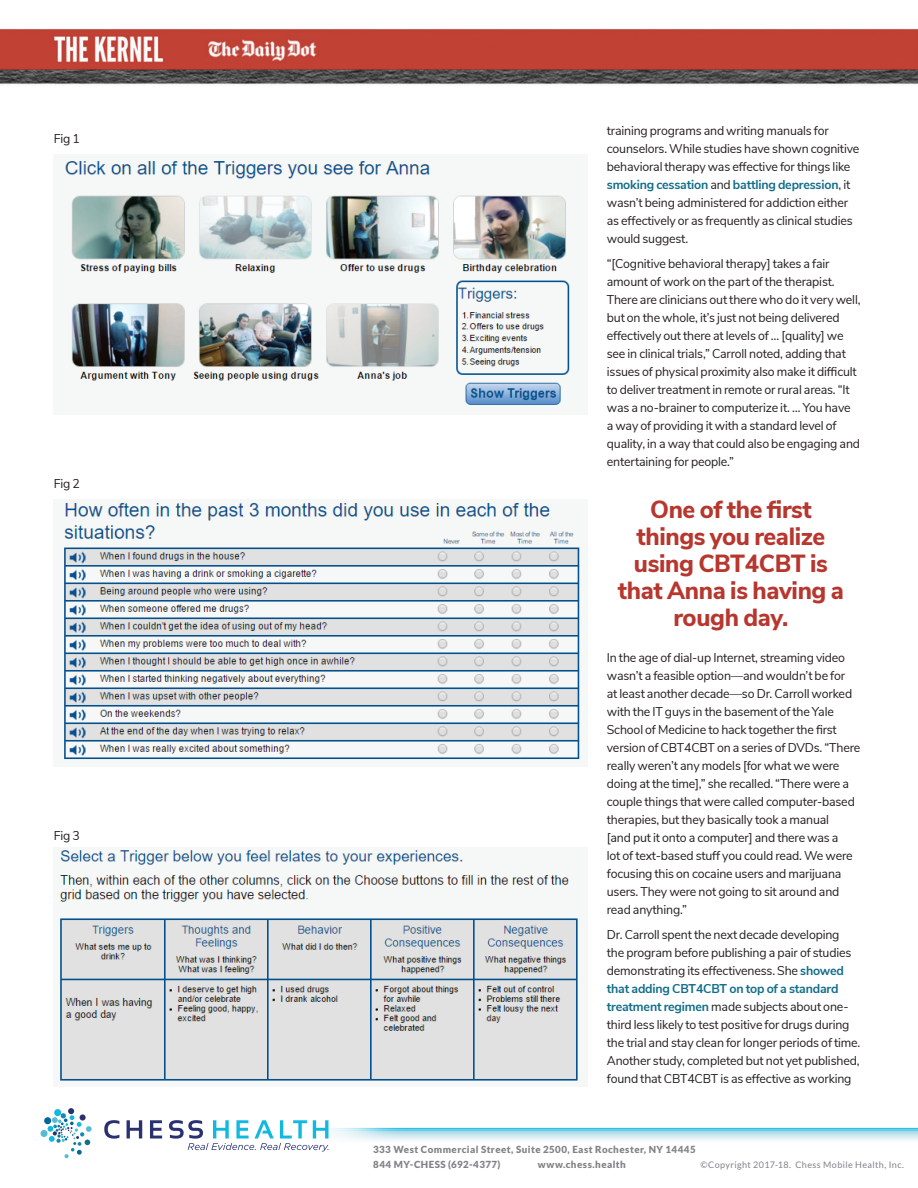
<style>
.page{position:relative;width:918px;height:1188px;background:#fff}
.page>*{position:absolute;margin:0;border:0;box-sizing:border-box;transform-origin:0 0}
.t1{font:800 24.75px/27px "Nunito Sans";letter-spacing:-.015em;color:#b7372e;text-align:center}
.t2{font:12.75px/18px "Nunito Sans";letter-spacing:-.015em;color:#231f20}
.t3{font:900 9.75px/14.5px "Lato";letter-spacing:.045em;color:#808285}
.t4{font:9px "Lato";letter-spacing:.045em;color:#808285}
.s1{font-weight:700;color:#126e8a}
</style>
<div class="page">
<svg style="left:410px;top:1131px;width:508px;height:10px;background:#d0e9f1"></svg>
<hr style="left:321px;top:1130px;width:597px;height:1px;background:#11b8df">
<hr style="left:321px;top:1128px;width:597px;height:1px;background:#11b8df">
<div style="left:0;top:1017px;width:410px;height:171px;background:#fff"></div>
<svg style="left:40px;top:1108px;width:309px;height:51px"></svg>
<img style="left:0;top:28px;width:918px;height:57px">
<img style="left:64px;top:161px;width:506px;height:244px">
<img style="left:64px;top:502px;width:516px;height:258px">
<img style="left:60px;top:850px;width:518px;height:231px">
<p class="t2" style="left:54px;top:129px;width:28px">Fig 1</p>
<p class="t2" style="left:54px;top:474px;width:28px">Fig 2</p>
<p class="t2" style="left:54px;top:826px;width:28px">Fig 3</p>
<p class="t2" style="left:607px;top:121px;width:254px">training programs and writing manuals for counselors. While studies have shown cognitive behavioral therapy was effective for things like <span class="s1">smoking cessation</span> and <span class="s1">battling depression</span>, it wasn’t being administered for addiction either as effectively or as frequently as clinical studies would suggest.</p>
<p class="t2" style="left:607px;top:254px;width:255px">“[Cognitive behavioral therapy] takes a fair amount of work on the part of the therapist.<br>There are clinicians out there who do it very well, but on the whole, it’s just not being delivered effectively out there at levels of … [quality] we see in clinical trials,” Carroll noted, adding that issues of physical proximity also make it difficult to deliver treatment in remote or rural areas. “It was a no-brainer to computerize it. … You have<br>a way of providing it with a standard level of quality, in a way that could also be engaging and entertaining for people.”</p>
<h1 class="t1" style="left:618px;top:494px;width:227px">One of the first things you realize using CBT4CBT is that Anna is having a rough day.</h1>
<p class="t2" style="left:607px;top:648px;width:255px">In the age of dial-up Internet, streaming video wasn’t a feasible option—and wouldn’t be for<br>at least another decade—so Dr. Carroll worked with the IT guys in the basement of the Yale School of Medicine to hack together the first version of CBT4CBT on a series of DVDs. “There really weren’t any models [for what we were doing at the time],” she recalled. “There were a couple things that were called computer-based therapies, but they basically took a manual<br>[and put it onto a computer] and there was a<br>lot of text-based stuff you could read. We were focusing this on cocaine users and marijuana users. They were not going to sit around and read anything.”</p>
<p class="t2" style="left:607px;top:924px;width:255px">Dr. Carroll spent the next decade developing<br>the program before publishing a pair of studies demonstrating its effectiveness. She <span class="s1">showed that adding CBT4CBT on top of a standard treatment regimen</span> made subjects about one&shy;third less likely to test positive for drugs during the trial and stay clean for longer periods of time.<br>Another study, completed but not yet published, found that CBT4CBT is as effective as working</p>
<p class="t3" style="left:373px;top:1142px;width:324px">333 West Commercial Street, Suite 2500, East Rochester, NY 14445<br>844 MY-CHESS (692-4377)</p>
<p class="t3" style="left:538px;top:1157px;width:90px">www.chess.health</p>
<p class="t4" style="left:700px;top:1160px;width:205px">©Copyright 2017-18. Chess Mobile Health, Inc.</p>
</div>
